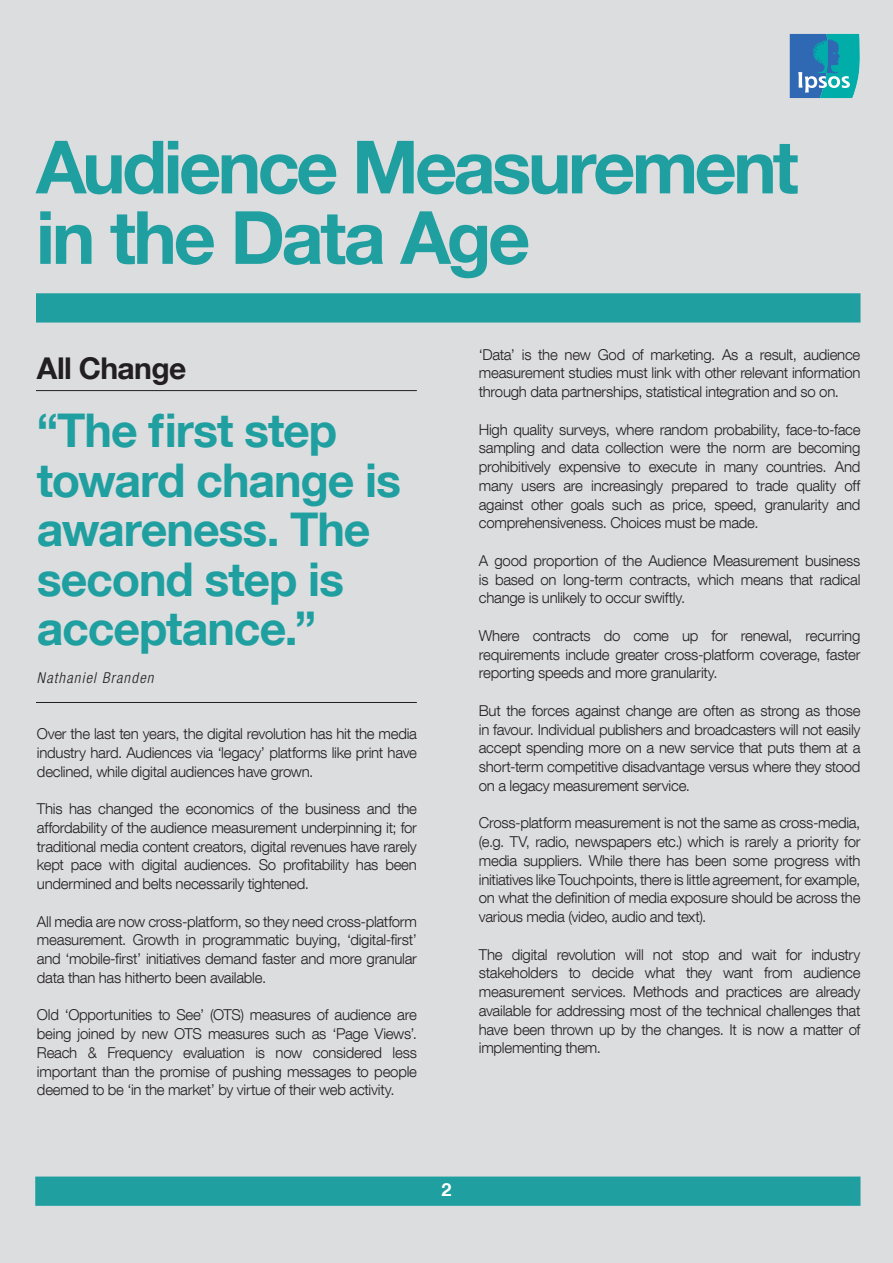
<style>
.page{position:relative;width:893px;height:1263px;background:#dcdddf}
.page>*{position:absolute;margin:0;border:0;box-sizing:border-box;transform-origin:0 0}
.t1{font:700 73.5px/70.5px "Helvetica Neue LT Com";letter-spacing:-.05em;color:#209fa0}
.t2{font:700 46.5px/49.5px "Helvetica Neue LT Com";letter-spacing:-.025em;color:#209fa0}
.t3{font:700 30px "Helvetica Neue LT Com";letter-spacing:-.02em;color:#231f20}
.t4{font:700 18px "Helvetica Neue LT Com";color:#fff}
.t5{font:300 15px/18.8px "Helvetica Neue LT Com";letter-spacing:-.015em;color:#231f20;text-align:justify}
.t6{font:italic 300 condensed 15px "Helvetica Neue LT Com";letter-spacing:.08em;color:#231f20}
</style>
<div class="page">
<div style="left:35px;top:1176px;width:825px;height:30px;background:#209fa0;border:2px solid #209fa0"></div>
<svg style="left:789px;top:34px;width:71px;height:64px;background:#3295b5"></svg>
<div style="left:36px;top:293px;width:824px;height:29px;background:#209fa0;border:2px solid #209fa0"></div>
<hr style="left:36px;top:390px;width:381px;height:1px;background:#231f20">
<hr style="left:36px;top:702px;width:381px;height:1px;background:#231f20">
<h1 class="t1" style="left:36px;top:130px;width:764px">Audience Measurement in the Data Age</h1>
<h3 class="t3" style="left:37px;top:349px;width:151px">All Change</h3>
<h2 class="t2" style="left:37px;top:404px;width:366px">“The first step toward change is awareness. The second step is acceptance.”</h2>
<p class="t6" style="left:37px;top:669px;width:118px">Nathaniel Branden</p>
<p class="t5" style="left:37px;top:724px;width:382px">Over the last ten years, the digital revolution has hit the media industry hard. Audiences via ‘legacy’ platforms like print have declined, while digital audiences have grown.</p>
<p class="t5" style="left:37px;top:799px;width:381px">This has changed the economics of the business and the affordability of the audience measurement underpinning it; for traditional media content creators, digital revenues have rarely kept pace with digital audiences. So profitability has been undermined and belts necessarily tightened.</p>
<p class="t5" style="left:37px;top:911px;width:382px">All media are now cross-platform, so they need cross-platform measurement. Growth in programmatic buying, ‘digital-first’ and ‘mobile-first’ initiatives demand faster and more granular data than has hitherto been available.</p>
<p class="t5" style="left:37px;top:1005px;width:382px">Old ‘Opportunities to See’ (OTS) measures of audience are being joined by new OTS measures such as ‘Page Views’.<br>Reach &amp; Frequency evaluation is now considered less important than the promise of pushing messages to people deemed to be ‘in the market’ by virtue of their web activity.</p>
<p class="t5" style="left:479px;top:345px;width:383px">‘Data’ is the new God of marketing. As a result, audience measurement studies must link with other relevant information through data partnerships, statistical integration and so on.</p>
<p class="t5" style="left:479px;top:420px;width:383px">High quality surveys, where random probability, face-to-face sampling and data collection were the norm are becoming prohibitively expensive to execute in many countries. And many users are increasingly prepared to trade quality off against other goals such as price, speed, granularity and comprehensiveness. Choices must be made.</p>
<p class="t5" style="left:479px;top:551px;width:383px">A good proportion of the Audience Measurement business is based on long-term contracts, which means that radical change is unlikely to occur swiftly.</p>
<p class="t5" style="left:479px;top:626px;width:383px">Where contracts do come up for renewal, recurring requirements include greater cross-platform coverage, faster reporting speeds and more granularity.</p>
<p class="t5" style="left:479px;top:701px;width:383px">But the forces against change are often as strong as those in favour. Individual publishers and broadcasters will not easily accept spending more on a new service that puts them at a short-term competitive disadvantage versus where they stood on a legacy measurement service.</p>
<p class="t5" style="left:479px;top:813px;width:383px">Cross-platform measurement is not the same as cross-media, (e.g. TV, radio, newspapers etc.) which is rarely a priority for media suppliers. While there has been some progress with initiatives like Touchpoints, there is little agreement, for example, on what the definition of media exposure should be across the various media (video, audio and text).</p>
<p class="t5" style="left:479px;top:945px;width:383px">The digital revolution will not stop and wait for industry stakeholders to decide what they want from audience measurement services. Methods and practices are already available for addressing most of the technical challenges that have been thrown up by the changes. It is now a matter of implementing them.</p>
<p class="t4" style="left:441px;top:1178px;width:12px">2</p>
</div>
